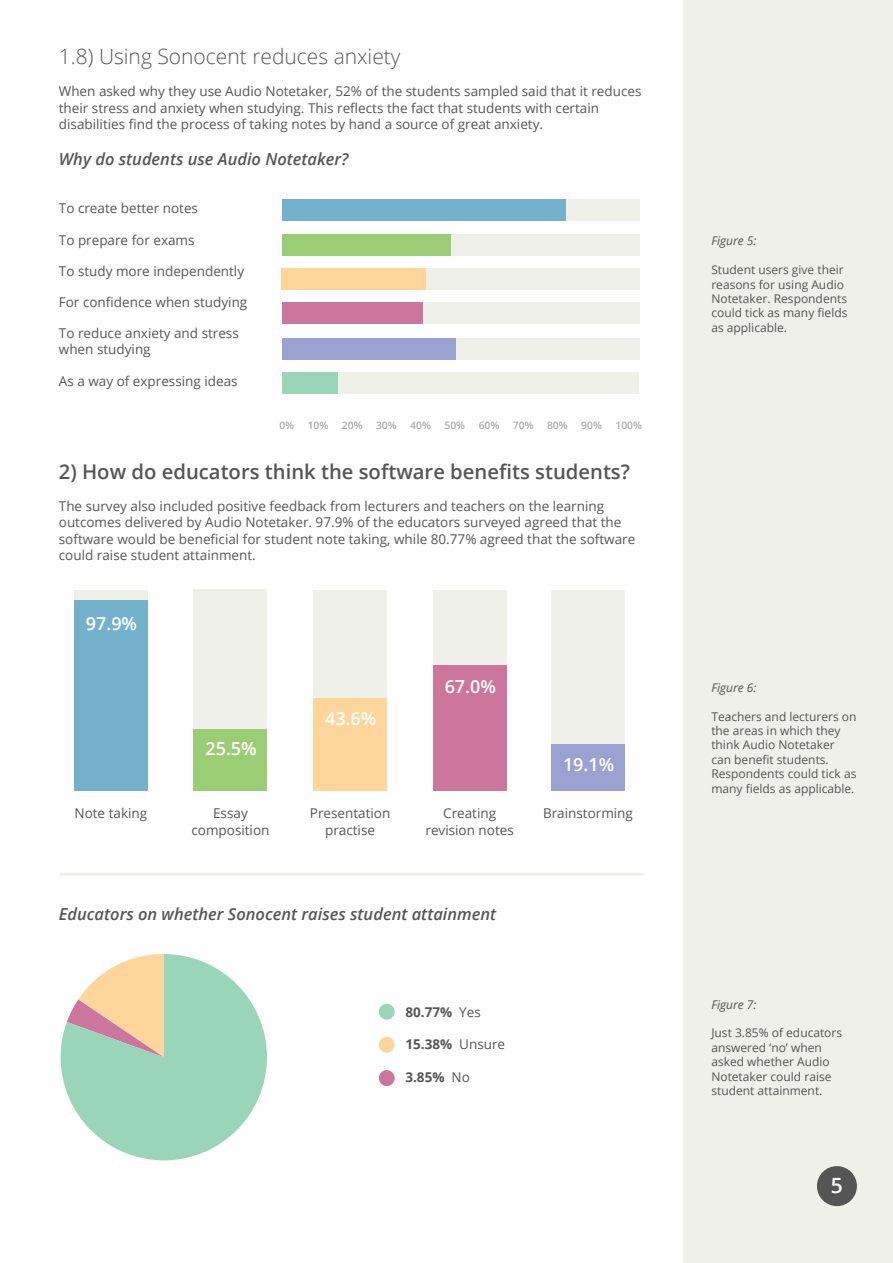
<style>
.page{position:relative;width:893px;height:1263px;background:#fff}
.page>*{position:absolute;margin:0;border:0;box-sizing:border-box;transform-origin:0 0}
.t1{font:300 21px "Open Sans";color:#545554}
.t2{font:600 21px "Open Sans";color:#fff}
.t3{font:600 20.25px "Open Sans";color:#545554}
.t4{font:600 18px "Open Sans";color:#fff}
.t5{font:italic 600 16.5px "Open Sans";color:#545554}
.t6{font:13.5px/16.2px "Open Sans";color:#545554}
.t7{font:700 13.5px "Open Sans";color:#545554}
.t8{font:12px/14.4px "Open Sans";color:#545554}
.t9{font:italic 12px "Open Sans";color:#545554}
.t10{font:600 10.35px "Open Sans";color:rgb(84 85 84/.5)}
.s1{font-weight:400}
</style>
<div class="page">
<svg style="left:61px;top:954px;width:206px;height:206px"></svg>
<div style="left:379px;top:1004px;width:16px;height:16px;background:#9ad4b9;border-radius:50%"></div>
<div style="left:379px;top:1037px;width:16px;height:16px;background:#fed69c;border-radius:50%"></div>
<div style="left:379px;top:1070px;width:16px;height:16px;background:#cc759d;border-radius:50%"></div>
<hr style="left:60px;top:873px;width:583px;height:3px;background:#f0f0ea">
<div style="left:282px;top:200px;width:284px;height:21px;background:#74b1cc"></div>
<div style="left:282px;top:234px;width:169px;height:21px;background:#9bcd75"></div>
<div style="left:451px;top:234px;width:188px;height:21px;background:#f0f0ea"></div>
<div style="left:566px;top:200px;width:73px;height:21px;background:#f0f0ea"></div>
<div style="left:426px;top:268px;width:213px;height:21px;background:#f0f0ea"></div>
<div style="left:422px;top:303px;width:217px;height:21px;background:#f0f0ea"></div>
<div style="left:282px;top:268px;width:144px;height:21px;background:#fed69c"></div>
<div style="left:282px;top:303px;width:140px;height:21px;background:#cc759d"></div>
<div style="left:455px;top:338px;width:184px;height:21px;background:#f0f0ea"></div>
<div style="left:337px;top:373px;width:302px;height:21px;background:#f0f0ea"></div>
<div style="left:282px;top:338px;width:173px;height:21px;background:#9ba2d1"></div>
<div style="left:282px;top:373px;width:55px;height:21px;background:#9ad4b9"></div>
<div style="left:683px;top:0;width:210px;height:1263px;background:#f0f0ea"></div>
<div style="left:74px;top:590px;width:74px;height:11px;background:#f0f0ea"></div>
<div style="left:74px;top:601px;width:74px;height:190px;background:#74b1cc"></div>
<div style="left:194px;top:590px;width:73px;height:139px;background:#f0f0ea"></div>
<div style="left:194px;top:729px;width:73px;height:62px;background:#9bcd75"></div>
<div style="left:313px;top:590px;width:74px;height:109px;background:#f0f0ea"></div>
<div style="left:313px;top:699px;width:74px;height:92px;background:#fed69c"></div>
<div style="left:433px;top:590px;width:73px;height:75px;background:#f0f0ea"></div>
<div style="left:433px;top:665px;width:73px;height:126px;background:#cc759d"></div>
<div style="left:551px;top:590px;width:74px;height:155px;background:#f0f0ea"></div>
<div style="left:551px;top:745px;width:74px;height:46px;background:#9ba2d1"></div>
<div style="left:817px;top:1166px;width:40px;height:40px;background:#545554;border-radius:50%"></div>
<h1 class="t1" style="left:59px;top:42px;width:343px">1.8) Using Sonocent reduces anxiety</h1>
<p class="t6" style="left:59px;top:83px;width:584px">When asked why they use Audio Notetaker, 52% of the students sampled said that it reduces their stress and anxiety when studying. This reflects the fact that students with certain disabilities find the process of taking notes by hand a source of great anxiety.</p>
<p class="t5" style="left:59px;top:147px;width:291px">Why do students use Audio Notetaker?</p>
<p class="t6" style="left:59px;top:200px;width:141px">To create better notes</p>
<p class="t6" style="left:59px;top:231px;width:137px">To prepare for exams</p>
<p class="t6" style="left:59px;top:262px;width:187px">To study more independently</p>
<p class="t6" style="left:59px;top:294px;width:190px">For confidence when studying</p>
<p class="t6" style="left:59px;top:325px;width:181px">To reduce anxiety and stress when studying</p>
<p class="t6" style="left:59px;top:372px;width:180px">As a way of expressing ideas</p>
<p class="t10" style="left:279px;top:418px;width:16px">0%</p>
<p class="t10" style="left:308px;top:418px;width:22px">10%</p>
<p class="t10" style="left:342px;top:418px;width:22px">20%</p>
<p class="t10" style="left:376px;top:418px;width:22px">30%</p>
<p class="t10" style="left:410px;top:418px;width:22px">40%</p>
<p class="t10" style="left:444px;top:418px;width:22px">50%</p>
<p class="t10" style="left:479px;top:418px;width:22px">60%</p>
<p class="t10" style="left:513px;top:418px;width:22px">70%</p>
<p class="t10" style="left:547px;top:418px;width:22px">80%</p>
<p class="t10" style="left:581px;top:418px;width:22px">90%</p>
<p class="t10" style="left:615px;top:418px;width:28px">100%</p>
<h2 class="t3" style="left:59px;top:457px;width:573px">2) How do educators think the software benefits students?</h2>
<p class="t6" style="left:59px;top:498px;width:578px">The survey also included positive feedback from lecturers and teachers on the learning outcomes delivered by Audio Notetaker. 97.9% of the educators surveyed agreed that the software would be beneficial for student note taking, while 80.77% agreed that the software could raise student attainment.</p>
<h3 class="t4" style="left:86px;top:611px;width:53px">97.9%</h3>
<h3 class="t4" style="left:205px;top:736px;width:53px">25.5%</h3>
<h3 class="t4" style="left:325px;top:706px;width:53px">43.6%</h3>
<h3 class="t4" style="left:445px;top:674px;width:53px">67.0%</h3>
<h3 class="t4" style="left:563px;top:752px;width:53px">19.1%</h3>
<p class="t6" style="left:75px;top:805px;width:74px">Note taking</p>
<p class="t6" style="left:191px;top:805px;width:80px;text-align:center">Essay composition</p>
<p class="t6" style="left:310px;top:805px;width:82px;text-align:center">Presentation practise</p>
<p class="t6" style="left:426px;top:805px;width:90px;text-align:center">Creating revision notes</p>
<p class="t6" style="left:543px;top:805px;width:91px">Brainstorming</p>
<p class="t5" style="left:59px;top:902px;width:439px">Educators on whether Sonocent raises student attainment</p>
<p class="t7" style="left:405px;top:1002px;width:77px">80.77% <span class="s1">Yes</span></p>
<p class="t7" style="left:405px;top:1035px;width:101px">15.38% <span class="s1">Unsure</span></p>
<p class="t7" style="left:405px;top:1067px;width:66px">3.85% <span class="s1">No</span></p>
<p class="t9" style="left:711px;top:233px;width:47px">Figure 5:</p>
<p class="t8" style="left:711px;top:262px;width:138px">Student users give their reasons for using Audio<br>Notetaker. Respondents could tick as many fields as applicable.</p>
<p class="t9" style="left:711px;top:679px;width:47px">Figure 6:</p>
<p class="t8" style="left:711px;top:709px;width:147px">Teachers and lecturers on the areas in which they think Audio Notetaker can benefit students.<br>Respondents could tick as many fields as applicable.</p>
<p class="t9" style="left:711px;top:996px;width:47px">Figure 7:</p>
<p class="t8" style="left:711px;top:1025px;width:132px">Just 3.85% of educators answered ‘no’ when asked whether Audio<br>Notetaker could raise student attainment.</p>
<h1 class="t2" style="left:831px;top:1171px;width:13px">5</h1>
</div>
